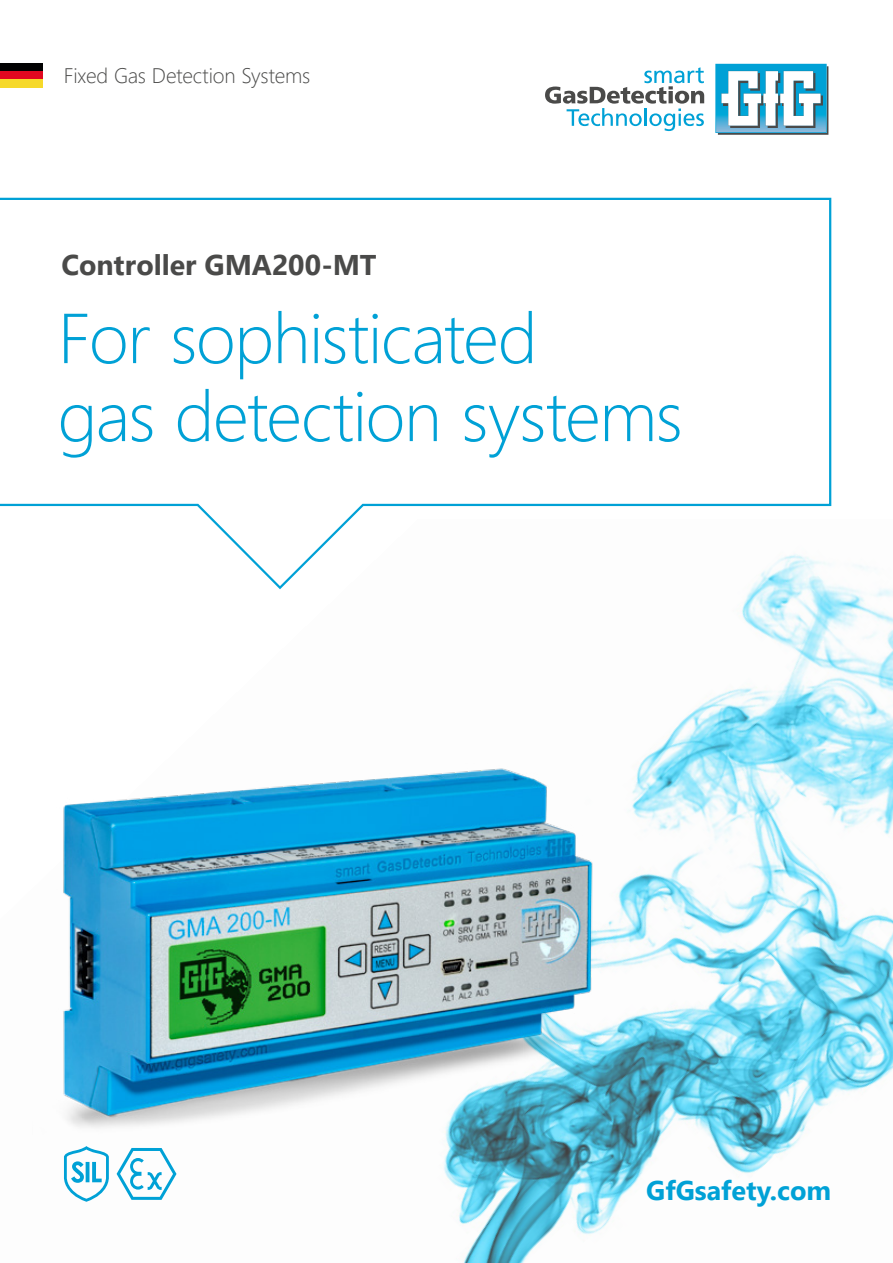
<style>
.page{position:relative;width:893px;height:1263px;background:#fff}
.page>*{position:absolute;margin:0;border:0;box-sizing:border-box;transform-origin:0 0}
.t1{font:300 70.5px/78px "Segoe UI";letter-spacing:-.02em;color:#00a1d6}
.t2{font:700 28.5px "Segoe UI";color:#4a4a49}
.t3{font:700 27px "Segoe UI";color:#00a1d6}
.t4{font:300 21px "Segoe UI";letter-spacing:-.01em;color:#4a4a49}
</style>
<div class="page">
<img style="left:116px;top:565px;width:777px;height:698px">
<div style="left:0;top:63px;width:43px;height:8px;background:#020203"></div>
<div style="left:0;top:71px;width:43px;height:9px;background:#e10820"></div>
<div style="left:0;top:80px;width:43px;height:8px;background:#f6d92a"></div>
<svg style="left:715px;top:64px;width:113px;height:71px"></svg>
<svg style="left:545px;top:67px;width:159px;height:64px"></svg>
<svg style="left:0;top:197px;width:832px;height:394px"></svg>
<img style="left:63px;top:763px;width:554px;height:405px">
<svg style="left:117px;top:1148px;width:59px;height:52px"></svg>
<svg style="left:64px;top:1146px;width:45px;height:56px"></svg>
<p class="t4" style="left:64px;top:56px;width:248px">Fixed Gas Detection Systems</p>
<p class="t2" style="left:62px;top:237px;width:316px">Controller GMA200-MT</p>
<p class="t1" style="left:58px;top:292px;width:626px">For sophisticated<br>gas detection systems</p>
<p class="t3" style="left:646px;top:1164px;width:187px">GfGsafety.com</p>
</div>
